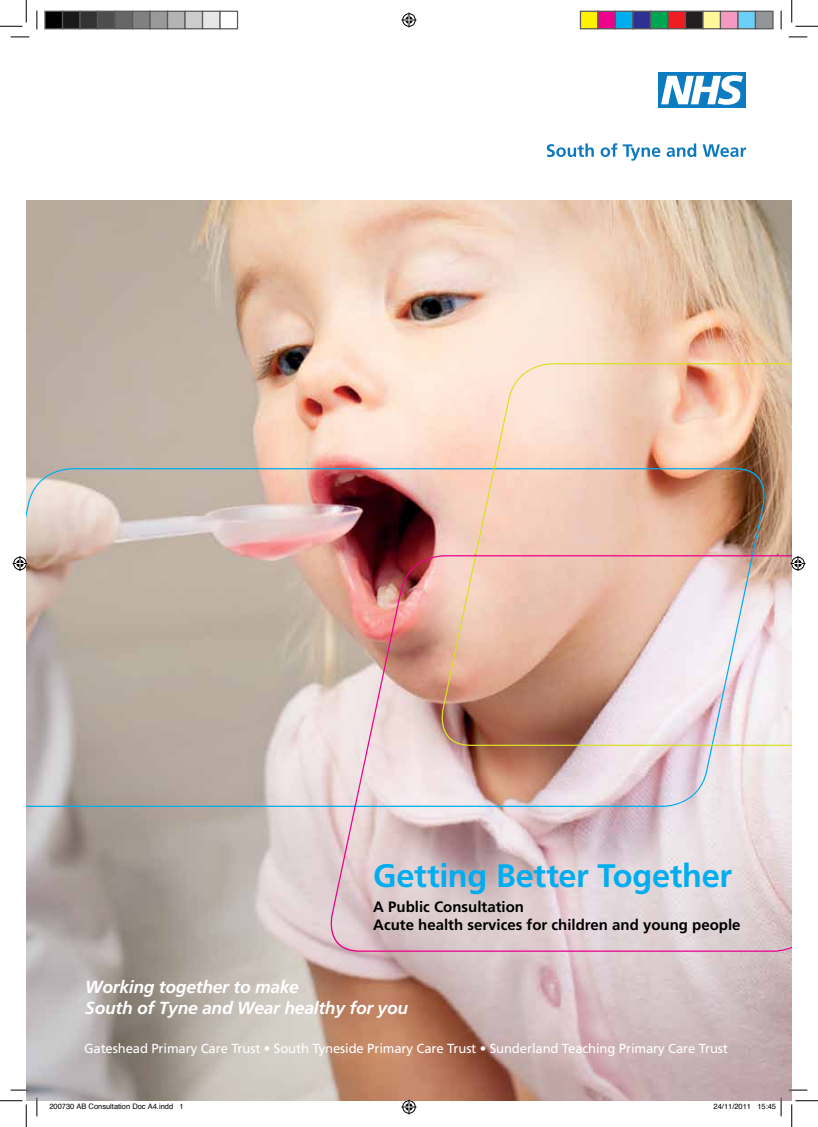
<style>
.page{position:relative;width:818px;height:1127px;background:#fff}
.page>*{position:absolute;margin:0;border:0;box-sizing:border-box;transform-origin:0 0}
.t1{font:700 32.5px "Frutiger";letter-spacing:-.01em;color:#00aeef}
.t2{font:italic 700 17.5px/21px "Frutiger";letter-spacing:-.015em;color:#fff}
.t3{font:700 15px/18px "Frutiger";color:#000}
.t4{font:13.12px "Frutiger";letter-spacing:-.01em;color:#fff}
.t5{font:7.5px "Helvetica";color:#000}
</style>
<div class="page">
<img style="left:26px;top:200px;width:766px;height:900px">
<div style="left:659px;top:72px;width:87px;height:36px;background:#0c7bc0"></div>
<svg style="left:661px;top:75px;width:82px;height:30px"></svg>
<svg style="left:547px;top:143px;width:47px;height:14px"></svg>
<svg style="left:601px;top:143px;width:16px;height:14px"></svg>
<svg style="left:623px;top:144px;width:37px;height:17px"></svg>
<svg style="left:666px;top:143px;width:30px;height:14px"></svg>
<svg style="left:702px;top:144px;width:44px;height:13px"></svg>
<svg style="left:26px;top:467px;width:408px;height:340px;background:#bcaba2"></svg>
<svg style="left:434px;top:362px;width:358px;height:192px;background:#e6c0aa"></svg>
<img style="left:323px;top:554px;width:469px;height:398px">
<svg style="left:11px;top:36px;width:18px;height:2px"></svg>
<svg style="left:788px;top:36px;width:19px;height:2px"></svg>
<svg style="left:11px;top:1088px;width:18px;height:2px"></svg>
<svg style="left:788px;top:1088px;width:19px;height:2px"></svg>
<svg style="left:36px;top:11px;width:2px;height:18px"></svg>
<svg style="left:36px;top:1097px;width:2px;height:18px"></svg>
<svg style="left:780px;top:11px;width:2px;height:18px"></svg>
<svg style="left:0;top:0;width:27px;height:27px"></svg>
<svg style="left:0;top:1100px;width:27px;height:26px"></svg>
<svg style="left:791px;top:0;width:27px;height:27px"></svg>
<svg style="left:791px;top:1100px;width:27px;height:26px"></svg>
<svg style="left:401px;top:13px;width:15px;height:15px"></svg>
<svg style="left:401px;top:1099px;width:15px;height:15px"></svg>
<svg style="left:13px;top:556px;width:15px;height:15px"></svg>
<svg style="left:790px;top:556px;width:15px;height:15px"></svg>
<div style="left:45px;top:11px;width:18px;height:18px;background:#000"></div>
<div style="left:44px;top:11px;width:19px;height:18px;border:1px solid #595959"></div>
<div style="left:63px;top:11px;width:17px;height:18px;background:#1a1a1a"></div>
<div style="left:62px;top:11px;width:19px;height:18px;border:1px solid #595959"></div>
<div style="left:80px;top:11px;width:18px;height:18px;background:#333"></div>
<div style="left:79px;top:11px;width:19px;height:18px;border:1px solid #595959"></div>
<div style="left:98px;top:11px;width:17px;height:18px;background:#4d4d4d"></div>
<div style="left:97px;top:11px;width:19px;height:18px;border:1px solid #595959"></div>
<div style="left:115px;top:11px;width:18px;height:18px;background:#666"></div>
<div style="left:114px;top:11px;width:19px;height:18px;border:1px solid #595959"></div>
<div style="left:133px;top:11px;width:17px;height:18px;background:#808080"></div>
<div style="left:132px;top:11px;width:19px;height:18px;border:1px solid #595959"></div>
<div style="left:150px;top:11px;width:18px;height:18px;background:#999"></div>
<div style="left:149px;top:11px;width:19px;height:18px;border:1px solid #595959"></div>
<div style="left:168px;top:11px;width:17px;height:18px;background:#b3b3b3"></div>
<div style="left:167px;top:11px;width:19px;height:18px;border:1px solid #595959"></div>
<div style="left:185px;top:11px;width:18px;height:18px;background:#ccc"></div>
<div style="left:184px;top:11px;width:19px;height:18px;border:1px solid #595959"></div>
<div style="left:203px;top:11px;width:17px;height:18px;background:#e6e6e6"></div>
<div style="left:202px;top:11px;width:19px;height:18px;border:1px solid #595959"></div>
<div style="left:219px;top:11px;width:19px;height:18px;border:1px solid #595959"></div>
<div style="left:580px;top:11px;width:18px;height:18px;background:#fff101"></div>
<div style="left:580px;top:11px;width:18px;height:18px;border:1px solid #595959"></div>
<div style="left:598px;top:11px;width:17px;height:18px;background:#ed028c"></div>
<div style="left:597px;top:11px;width:19px;height:18px;border:1px solid #595959"></div>
<div style="left:615px;top:11px;width:18px;height:18px;background:#00aeef"></div>
<div style="left:615px;top:11px;width:18px;height:18px;border:1px solid #595959"></div>
<div style="left:633px;top:11px;width:17px;height:18px;background:#2e3092"></div>
<div style="left:632px;top:11px;width:19px;height:18px;border:1px solid #595959"></div>
<div style="left:650px;top:11px;width:18px;height:18px;background:#00a54f"></div>
<div style="left:650px;top:11px;width:18px;height:18px;border:1px solid #595959"></div>
<div style="left:668px;top:11px;width:17px;height:18px;background:#ee1d23"></div>
<div style="left:667px;top:11px;width:19px;height:18px;border:1px solid #595959"></div>
<div style="left:685px;top:11px;width:18px;height:18px;background:#231f20"></div>
<div style="left:685px;top:11px;width:18px;height:18px;border:1px solid #595959"></div>
<div style="left:703px;top:11px;width:17px;height:18px;background:#fff79a"></div>
<div style="left:702px;top:11px;width:19px;height:18px;border:1px solid #595959"></div>
<div style="left:720px;top:11px;width:18px;height:18px;background:#f499c2"></div>
<div style="left:720px;top:11px;width:18px;height:18px;border:1px solid #595959"></div>
<div style="left:738px;top:11px;width:17px;height:18px;background:#6bcff6"></div>
<div style="left:737px;top:11px;width:19px;height:18px;border:1px solid #595959"></div>
<div style="left:755px;top:11px;width:18px;height:18px;background:#939598"></div>
<div style="left:755px;top:11px;width:18px;height:18px;border:1px solid #595959"></div>
<svg style="left:757px;top:1097px;width:25px;height:18px"></svg>
<h1 class="t1" style="left:373px;top:856px;width:360px">Getting Better Together</h1>
<p class="t3" style="left:373px;top:896px;width:369px">A Public Consultation<br>Acute health services for children and young people</p>
<h2 class="t2" style="left:85px;top:975px;width:324px">Working together to make<br>South of Tyne and Wear healthy for you</h2>
<p class="t4" style="left:84px;top:1040px;width:645px">Gateshead Primary Care Trust • South Tyneside Primary Care Trust • Sunderland Teaching Primary Care Trust</p>
<p class="t5" style="left:49px;top:1100px;width:136px">200730 AB Consultation Doc A4.indd 1</p>
<p class="t5" style="left:713px;top:1100px;width:64px">24/11/2011 15:45</p>
</div>
